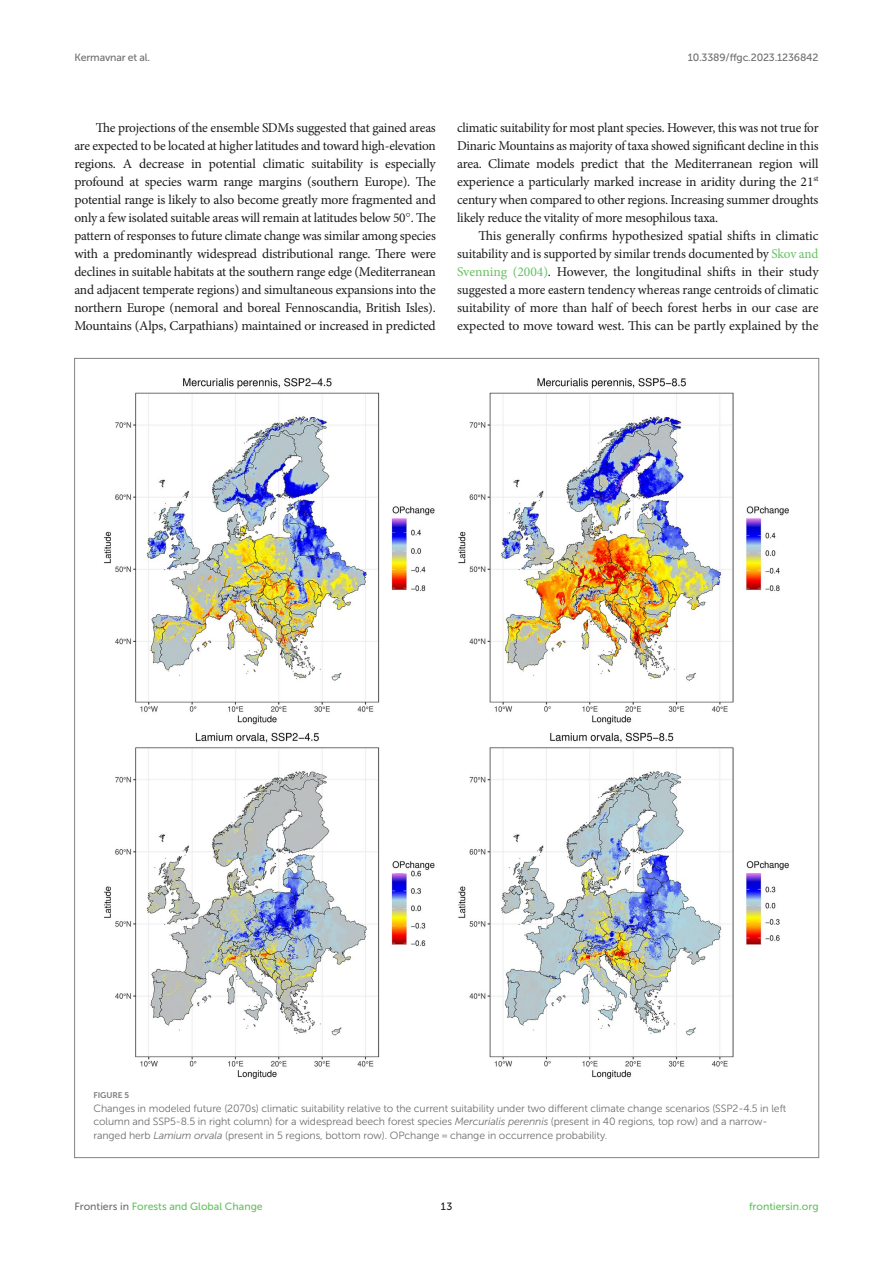
<style>
.page{position:relative;width:893px;height:1263px;background:#fff}
.page>*{position:absolute;margin:0;border:0;box-sizing:border-box;transform-origin:0 0}
.TEXT{font:13.5px/18px "Minion Pro";letter-spacing:-.015em;color:#1b1c1b;text-align:justify}
.FIG_LEG{font:10.5px/13.5px "Museo Sans 300";letter-spacing:-.01em;color:#706f70}
.t1{font:10.5px "Museo Sans 500";color:#65c161}
.t2{font:10.5px "Museo Sans 500";letter-spacing:-.015em;color:#706f70}
.t3{font:10.5px "Museo Sans 500";color:#1b1c1b}
.FIG_HD{font:8.25px "Museo Sans 700";letter-spacing:-.01em;color:#7e7f7f}
.s1{font-family:"STIX"}
.s2{color:#65c161}
.s3{font-style:italic}
.s4{color:#706f70}
</style>
<div class="page">
<img style="left:104px;top:378px;width:685px;height:701px">
<p class="t2" style="left:74px;top:51px;width:77px">Kermavnar et al.</p>
<p class="t2" style="left:688px;top:51px;width:132px">10.3389/ffgc.2023.1236842</p>
<p class="TEXT" style="left:74px;top:119px;width:363px;text-indent:21px">The projections of the ensemble SDMs suggested that gained areas are expected to be located at higher latitudes and toward high-elevation regions. A decrease in potential climatic suitability is especially profound at species warm range margins (southern Europe). The potential range is likely to also become greatly more fragmented and only a few isolated suitable areas will remain at latitudes below 50<span class="s1">°</span>. The pattern of responses to future climate change was similar among species with a predominantly widespread distributional range. There were declines in suitable habitats at the southern range edge (Mediterranean and adjacent temperate regions) and simultaneous expansions into the northern Europe (nemoral and boreal Fennoscandia, British Isles).<br>Mountains (Alps, Carpathians) maintained or increased in predicted</p>
<p class="TEXT" style="left:457px;top:119px;width:363px">climatic suitability for most plant species. However, this was not true for Dinaric Mountains as majority of taxa showed significant decline in this area. Climate models predict that the Mediterranean region will experience a particularly marked increase in aridity during the 21<sup>st </sup>century when compared to other regions. Increasing summer droughts likely reduce the vitality of more mesophilous taxa.</p>
<p class="TEXT" style="left:457px;top:227px;width:363px;text-indent:21px">This generally confirms hypothesized spatial shifts in climatic suitability and is supported by similar trends documented by <span class="s2">Skov and Svenning (2004)</span>. However, the longitudinal shifts in their study suggested a more eastern tendency whereas range centroids of climatic suitability of more than half of beech forest herbs in our case are expected to move toward west. This can be partly explained by the</p>
<p class="FIG_HD" style="left:94px;top:1091px;width:37px">FIGURE 5</p>
<p class="FIG_LEG" style="left:94px;top:1101px;width:694px">Changes in modeled future (2070s) climatic suitability relative to the current suitability under two different climate change scenarios (SSP2-4.5 in left column and SSP5-8.5 in right column) for a widespread beech forest species <span class="s3">Mercurialis perennis</span> (present in 40 regions, top row) and a narrow&shy;ranged herb <span class="s3">Lamium orvala</span> (present in 5 regions, bottom row). OPchange = change in occurrence probability.</p>
<p class="t1" style="left:74px;top:1200px;width:190px"><span class="s4">Frontiers in</span> Forests and Global Change</p>
<p class="t3" style="left:441px;top:1200px;width:13px">13</p>
<p class="t1" style="left:749px;top:1200px;width:71px">frontiersin.org</p>
</div>
